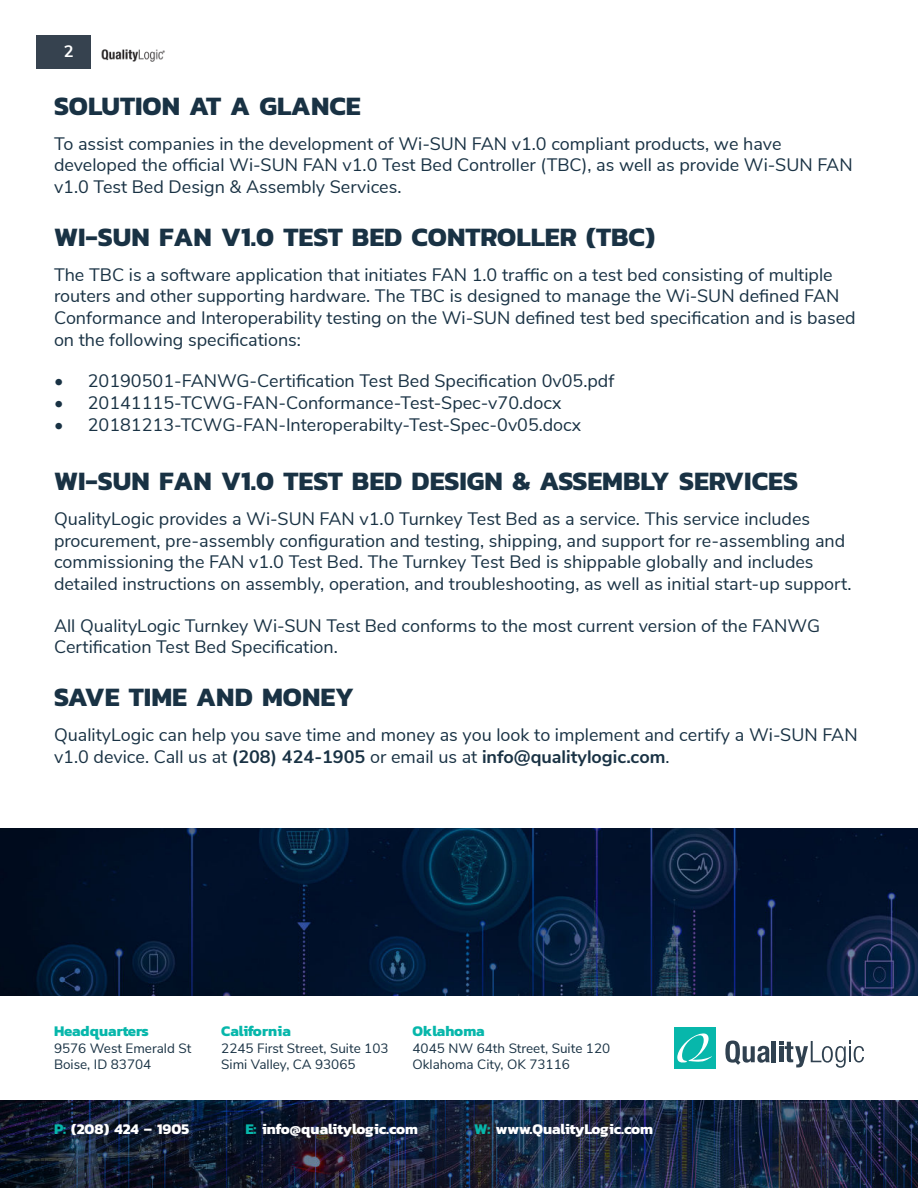
<style>
.page{position:relative;width:918px;height:1188px;background:#fff}
.page>*{position:absolute;margin:0;border:0;box-sizing:border-box;transform-origin:0 0}
.t1{font:700 27px "Kanit";color:#193244}
.t2{font:18px/21.6px "Nunito Sans";color:#193244}
.t3{font:700 16.5px "Nunito Sans";color:#fff}
.t4{font:700 15px "Kanit";color:#fff}
.t5{font:700 15px "Kanit";color:#07b7ab}
.t6{font:13.5px/16.2px "Nunito Sans";color:#193244}
.s1{font-weight:700}
.s2{color:#07b7ab}
</style>
<div class="page">
<div style="left:37px;top:36px;width:54px;height:33px;background:#36424f"></div>
<img style="left:101px;top:49px;width:64px;height:13px">
<img style="left:0;top:828px;width:918px;height:360px">
<div style="left:0;top:996px;width:918px;height:103px;background:#fff"></div>
<div style="left:674px;top:1027px;width:41px;height:41px;background:#07b7ab"></div>
<svg style="left:677px;top:1033px;width:35px;height:30px"></svg>
<svg style="left:725px;top:1041px;width:45px;height:24px"></svg>
<div style="left:771px;top:1041px;width:5px;height:21px;background:#304150"></div>
<svg style="left:779px;top:1041px;width:85px;height:27px"></svg>
<p class="t3" style="left:64px;top:45px;width:11px">2</p>
<h1 class="t1" style="left:54px;top:85px;width:308px">SOLUTION AT A GLANCE</h1>
<p class="t2" style="left:54px;top:132px;width:800px">To assist companies in the development of Wi-SUN FAN v1.0 compliant products, we have developed the official Wi-SUN FAN v1.0 Test Bed Controller (TBC), as well as provide Wi-SUN FAN v1.0 Test Bed Design &amp; Assembly Services.</p>
<h1 class="t1" style="left:54px;top:216px;width:603px">WI-SUN FAN V1.0 TEST BED CONTROLLER (TBC)</h1>
<p class="t2" style="left:54px;top:263px;width:803px">The TBC is a software application that initiates FAN 1.0 traffic on a test bed consisting of multiple routers and other supporting hardware. The TBC is designed to manage the Wi-SUN defined FAN Conformance and Interoperability testing on the Wi-SUN defined test bed specification and is based on the following specifications:</p>
<p class="t2" style="left:54px;top:372px;width:562px">• 20190501-FANWG-Certification Test Bed Specification 0v05.pdf</p>
<p class="t2" style="left:54px;top:394px;width:509px">• 20141115-TCWG-FAN-Conformance-Test-Spec-v70.docx</p>
<p class="t2" style="left:54px;top:415px;width:529px">• 20181213-TCWG-FAN-Interoperabilty-Test-Spec-0v05.docx</p>
<h1 class="t1" style="left:54px;top:460px;width:746px">WI-SUN FAN V1.0 TEST BED DESIGN &amp; ASSEMBLY SERVICES</h1>
<p class="t2" style="left:54px;top:507px;width:799px">QualityLogic provides a Wi-SUN FAN v1.0 Turnkey Test Bed as a service. This service includes procurement, pre-assembly configuration and testing, shipping, and support for re-assembling and commissioning the FAN v1.0 Test Bed. The Turnkey Test Bed is shippable globally and includes detailed instructions on assembly, operation, and troubleshooting, as well as initial start-up support.</p>
<p class="t2" style="left:54px;top:614px;width:768px">All QualityLogic Turnkey Wi-SUN Test Bed conforms to the most current version of the FANWG<br>Certification Test Bed Specification.</p>
<h1 class="t1" style="left:54px;top:676px;width:302px">SAVE TIME AND MONEY</h1>
<p class="t2" style="left:54px;top:723px;width:805px">QualityLogic can help you save time and money as you look to implement and certify a Wi-SUN FAN v1.0 device. Call us at <span class="s1">(208) 424-1905</span> or email us at <span class="s1">info@qualitylogic.com</span>.</p>
<p class="t5" style="left:54px;top:1020px;width:96px">Headquarters</p>
<p class="t6" style="left:54px;top:1039px;width:139px">9576 West Emerald St<br>Boise, ID 83704</p>
<p class="t5" style="left:221px;top:1020px;width:71px">California</p>
<p class="t6" style="left:221px;top:1039px;width:169px">2245 First Street, Suite 103<br>Simi Valley, CA 93065</p>
<p class="t5" style="left:413px;top:1020px;width:74px">Oklahoma</p>
<p class="t6" style="left:413px;top:1039px;width:199px">4045 NW 64th Street, Suite 120<br>Oklahoma City, OK 73116</p>
<p class="t4" style="left:54px;top:1117px;width:137px"><span class="s2">P:</span> (208) 424 – 1905</p>
<p class="t4" style="left:245px;top:1117px;width:174px"><span class="s2">E:</span> info@qualitylogic.com</p>
<p class="t4" style="left:474px;top:1117px;width:180px"><span class="s2">W:</span> www.QualityLogic.com</p>
</div>
